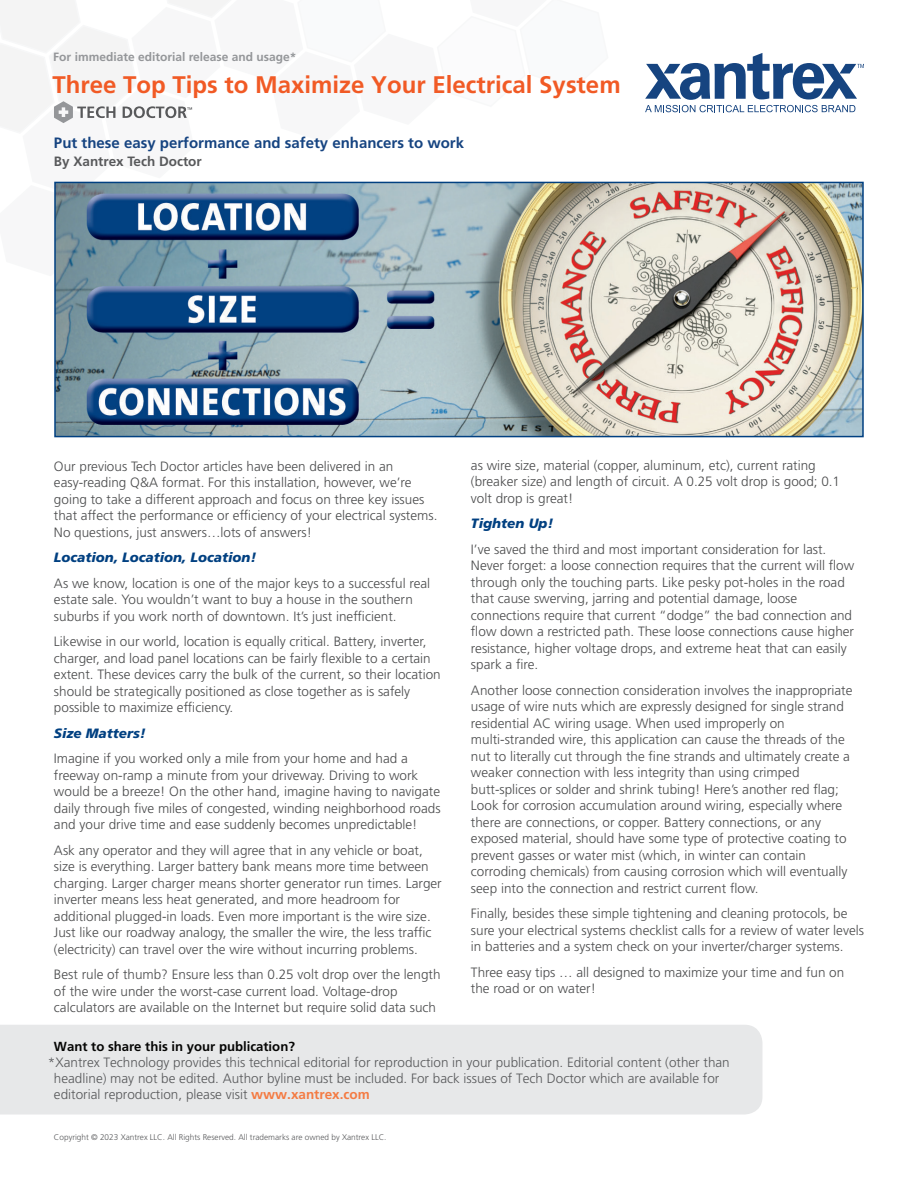
<style>
.page{position:relative;width:918px;height:1188px;background:#fff}
.page>*{position:absolute;margin:0;border:0;box-sizing:border-box;transform-origin:0 0}
.t1{font:700 24px "Frutiger LT Std";color:#f15a25}
.t2{font:700 15px "Frutiger LT Std";color:#164481}
.t3{font:300 13.5px/16.5px "Frutiger LT Std";color:#4b4c4d}
.t4{font:300 13.5px/16.2px "Frutiger LT Std";color:#58595b}
.t5{font:italic 900 13.5px "Frutiger LT Std";color:#014081}
.t6{font:700 13.5px "Frutiger LT Std";color:#58595b}
.t7{font:700 13.2px "Frutiger LT Std";color:#050504}
.t8{font:700 12px "Frutiger LT Std";color:#949699}
.t9{font:300 8.25px "Frutiger LT Std";color:#58595b}
.s1{font-weight:700;color:#f47b43}
</style>
<div class="page">
<div style="left:0;top:1025px;width:762px;height:90px;background:#e7e8e9"></div>
<img style="left:57px;top:185px;width:804px;height:249px">
<div style="left:54px;top:182px;width:810px;height:255px;border:2px solid #014081"></div>
<svg style="left:645px;top:53px;width:219px;height:59px"></svg>
<svg style="left:0;top:0;width:609px;height:277px"></svg>
<p class="t8" style="left:53px;top:50px;width:245px">For immediate editorial release and usage*</p>
<h1 class="t1" style="left:52px;top:70px;width:570px">Three Top Tips to Maximize Your Electrical System</h1>
<p class="t2" style="left:54px;top:134px;width:412px">Put these easy performance and safety enhancers to work</p>
<p class="t6" style="left:54px;top:154px;width:149px">By Xantrex Tech Doctor</p>
<p class="t3" style="left:54px;top:458px;width:385px">Our previous Tech Doctor articles have been delivered in an easy-reading Q&amp;A format. For this installation, however, we’re going to take a different approach and focus on three key issues that affect the performance or efficiency of your electrical systems.<br>No questions, just answers…lots of answers!</p>
<p class="t5" style="left:54px;top:550px;width:204px">Location, Location, Location!</p>
<p class="t3" style="left:54px;top:575px;width:378px">As we know, location is one of the major keys to a successful real estate sale. You wouldn’t want to buy a house in the southern suburbs if you work north of downtown. It’s just inefficient.</p>
<p class="t3" style="left:54px;top:634px;width:388px">Likewise in our world, location is equally critical. Battery, inverter, charger, and load panel locations can be fairly flexible to a certain extent. These devices carry the bulk of the current, so their location should be strategically positioned as close together as is safely possible to maximize efficiency.</p>
<p class="t5" style="left:54px;top:725px;width:93px">Size Matters!</p>
<p class="t3" style="left:54px;top:751px;width:388px">Imagine if you worked only a mile from your home and had a freeway on-ramp a minute from your driveway. Driving to work would be a breeze! On the other hand, imagine having to navigate daily through five miles of congested, winding neighborhood roads and your drive time and ease suddenly becomes unpredictable!</p>
<p class="t3" style="left:54px;top:842px;width:389px">Ask any operator and they will agree that in any vehicle or boat, size is everything. Larger battery bank means more time between charging. Larger charger means shorter generator run times. Larger inverter means less heat generated, and more headroom for additional plugged-in loads. Even more important is the wire size.<br>Just like our roadway analogy, the smaller the wire, the less traffic (electricity) can travel over the wire without incurring problems.</p>
<p class="t3" style="left:54px;top:967px;width:388px">Best rule of thumb? Ensure less than 0.25 volt drop over the length of the wire under the worst-case current load. Voltage-drop calculators are available on the Internet but require solid data such</p>
<p class="t7" style="left:54px;top:1039px;width:242px">Want to share this in your publication?</p>
<p class="t3" style="left:471px;top:457px;width:371px">as wire size, material (copper, aluminum, etc), current rating (breaker size) and length of circuit. A 0.25 volt drop is good; 0.1 volt drop is great!</p>
<p class="t5" style="left:471px;top:515px;width:84px">Tighten Up!</p>
<p class="t3" style="left:471px;top:541px;width:385px">I’ve saved the third and most important consideration for last.<br>Never forget: a loose connection requires that the current will flow through only the touching parts. Like pesky pot-holes in the road that cause swerving, jarring and potential damage, loose connections require that current “dodge” the bad connection and flow down a restricted path. These loose connections cause higher resistance, higher voltage drops, and extreme heat that can easily spark a fire.</p>
<p class="t3" style="left:471px;top:682px;width:383px">Another loose connection consideration involves the inappropriate usage of wire nuts which are expressly designed for single strand residential AC wiring usage. When used improperly on multi-stranded wire, this application can cause the threads of the nut to literally cut through the fine strands and ultimately create a weaker connection with less integrity than using crimped butt-splices or solder and shrink tubing! Here’s another red flag; Look for corrosion accumulation around wiring, especially where there are connections, or copper. Battery connections, or any exposed material, should have some type of protective coating to prevent gasses or water mist (which, in winter can contain corroding chemicals) from causing corrosion which will eventually seep into the connection and restrict current flow.</p>
<p class="t3" style="left:471px;top:906px;width:394px">Finally, besides these simple tightening and cleaning protocols, be sure your electrical systems checklist calls for a review of water levels in batteries and a system check on your inverter/charger systems.</p>
<p class="t3" style="left:471px;top:964px;width:375px">Three easy tips … all designed to maximize your time and fun on the road or on water!</p>
<p class="t4" style="left:54px;top:1054px;width:677px;text-indent:-6px">*Xantrex Technology provides this technical editorial for reproduction in your publication. Editorial content (other than headline) may not be edited. Author byline must be included. For back issues of Tech Doctor which are available for editorial reproduction, please visit <span class="s1">www.xantrex.com</span></p>
<p class="t9" style="left:54px;top:1133px;width:334px">Copyright © 2023 Xantrex LLC. All Rights Reserved. All trademarks are owned by Xantrex LLC.</p>
</div>
